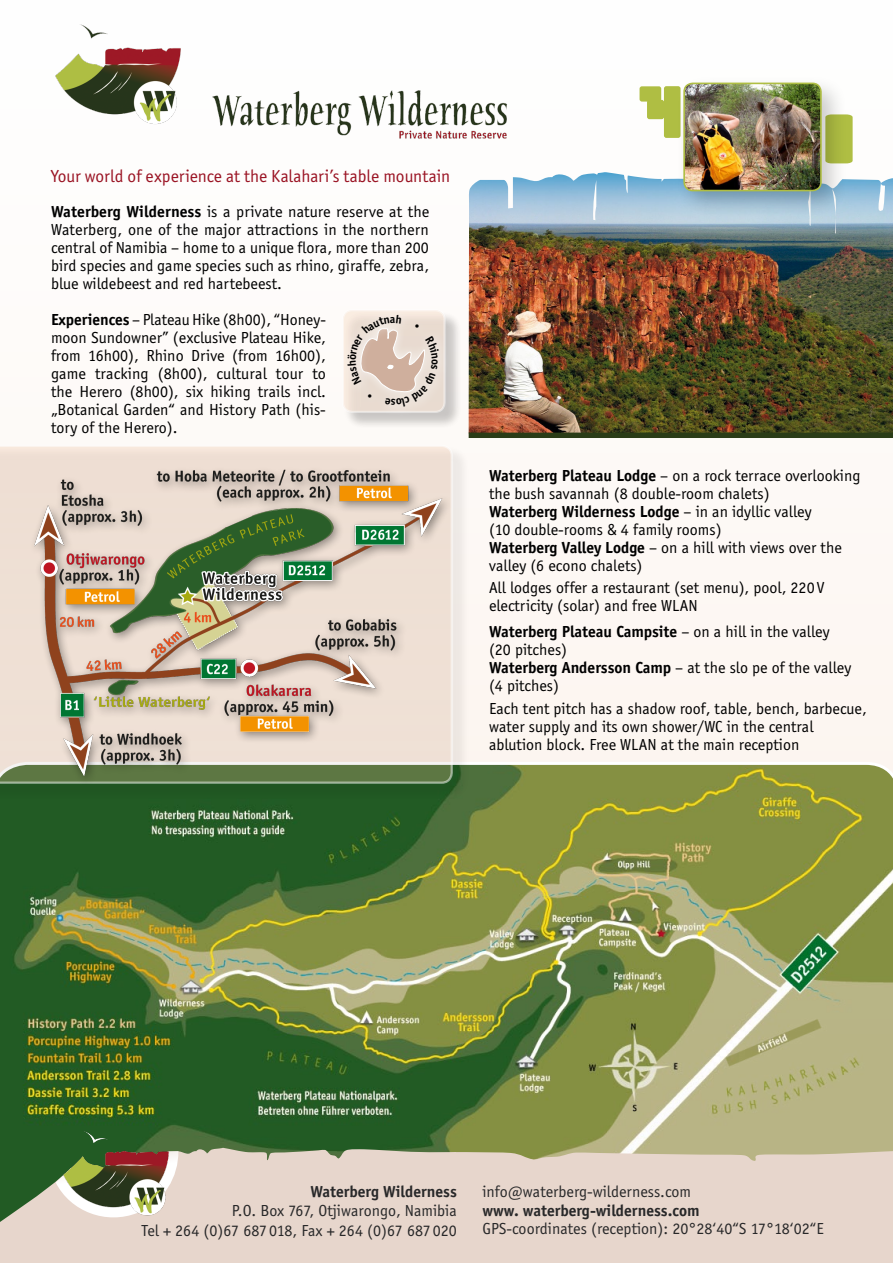
<style>
.page{position:relative;width:893px;height:1263px;background:#fefbf9}
.page>*{position:absolute;margin:0;border:0;box-sizing:border-box;transform-origin:0 0}
.t1{font:18px "Officina San Itc T";color:#9a1323}
.t2{font:16.5px/18px "Officina San Itc T";color:#000}
.t3{font:16.5px/19.8px "Officina San Itc T";color:#282829;text-align:right}
.t4{font:700 16.5px "Officina San Itc T";color:#282829}
.s1{font-weight:700}
</style>
<div class="page">
<img style="left:55px;top:24px;width:126px;height:100px">
<img style="left:212px;top:90px;width:295px;height:49px">
<svg style="left:0;top:764px;width:893px;height:387px"></svg>
<div style="left:461px;top:1151px;width:432px;height:112px;background:#e7d6cc"></div>
<svg style="left:0;top:1148px;width:461px;height:115px;fill:#e7d6cc"></svg>
<svg style="left:56px;top:1151px;width:123px;height:74px"></svg>
<img style="left:58px;top:1131px;width:126px;height:86px">
<div style="left:0;top:446px;width:470px;height:355px;background:#000;opacity:.2"></div>
<svg style="left:0;top:446px;width:453px;height:338px"></svg>
<div style="left:29px;top:465px;width:423px;height:321px;background:#000;opacity:.4"></div>
<img style="left:26px;top:456px;width:425px;height:319px">
<img style="left:469px;top:172px;width:424px;height:261px">
<div style="left:469px;top:433px;width:424px;height:5px;background:#2a3c17"></div>
<div style="left:343px;top:310px;width:120px;height:120px;background:#f8f5f2"></div>
<div style="left:664px;top:86px;width:16px;height:52px;background:#afbe43;border-radius:2px"></div>
<div style="left:647px;top:100px;width:17px;height:19px;background:#afbe43;border-radius:2px"></div>
<div style="left:639px;top:86px;width:22px;height:16px;background:#afbe43;border-radius:2px"></div>
<svg style="left:848px;top:114px;width:5px;height:49px"></svg>
<div style="left:675px;top:75px;width:173px;height:143px;background:#000;opacity:.2"></div>
<img style="left:684px;top:83px;width:137px;height:108px">
<div style="left:683px;top:83px;width:139px;height:108px;border:2px solid #afbe43;border-radius:9px"></div>
<svg style="left:344px;top:311px;width:112px;height:112px"></svg>
<p class="t1" style="left:51px;top:166px;width:401px">Your world of experience at the Kalahari’s table mountain</p>
<p class="t2" style="left:51px;top:202px;width:380px;text-align:justify"><span class="s1">Waterberg Wilderness</span> is a private nature reserve at the Waterberg, one of the major attractions in the northern central of Namibia – home to a unique flora, more than 200 bird species and game species such as rhino, giraffe, zebra, blue wildebeest and red hartebeest.</p>
<p class="t2" style="left:51px;top:310px;width:277px;text-align:justify"><span class="s1">Experiences</span> – Plateau Hike (8h00), “Honey&shy;moon Sundowner” (exclusive Plateau Hike, from 16h00), Rhino Drive (from 16h00), game tracking (8h00), cultural tour to the Herero (8h00), six hiking trails incl. „Botanical Garden“ and History Path (his&shy;tory of the Herero).</p>
<p class="t2" style="left:489px;top:466px;width:373px"><span class="s1">Waterberg Plateau Lodge</span> – on a rock terrace overlooking the bush savannah (8 double-room chalets)<br><span class="s1">Waterberg Wilderness Lodge</span> – in an idyllic valley<br>(10 double-rooms &amp; 4 family rooms)<br><span class="s1">Waterberg Valley Lodge</span> – on a hill with views over the valley (6 econo chalets)</p>
<p class="t2" style="left:489px;top:578px;width:337px">All lodges offer a restaurant (set menu), pool, 220 V electricity (solar) and free WLAN</p>
<p class="t2" style="left:489px;top:623px;width:364px"><span class="s1">Waterberg Plateau Campsite</span> – on a hill in the valley (20 pitches)<br><span class="s1">Waterberg Andersson Camp</span> – at the slo pe of the valley (4 pitches)</p>
<p class="t2" style="left:489px;top:699px;width:379px">Each tent pitch has a shadow roof, table, bench, barbecue, water supply and its own shower/WC in the central ablution block. Free WLAN at the main reception</p>
<p class="t4" style="left:310px;top:1181px;width:148px">Waterberg Wilderness</p>
<p class="t3" style="left:142px;top:1201px;width:317px">P.O. Box 767, Otjiwarongo, Namibia<br>Tel + 264 (0)67 687 018, Fax + 264 (0)67 687 020</p>
<p class="t3" style="left:482px;top:1181px;width:210px">info@waterberg-wilderness.com</p>
<p class="t4" style="left:482px;top:1201px;width:219px">www. waterberg-wilderness.com</p>
<p class="t3" style="left:482px;top:1219px;width:343px">GPS-coordinates (reception): 20°28‘40“S 17°18‘02“E</p>
</div>
